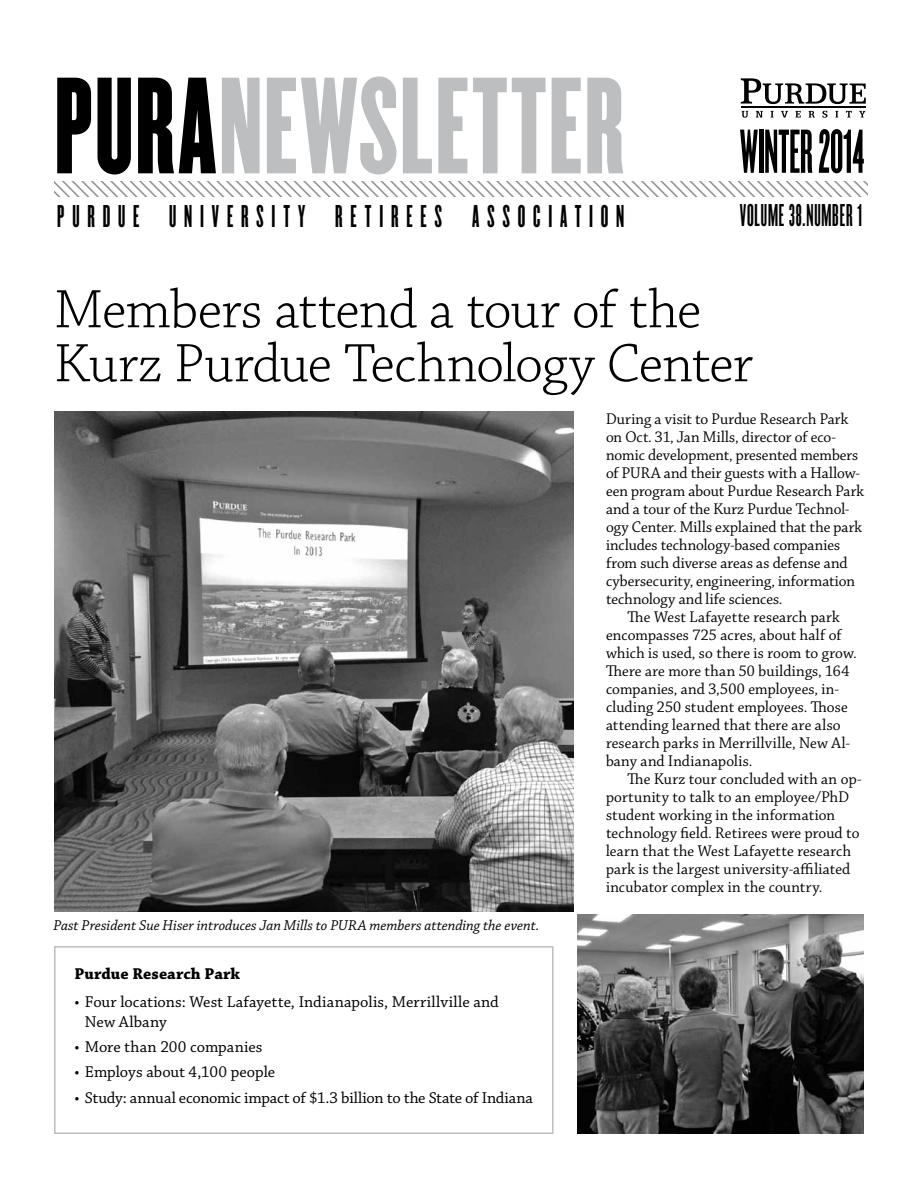
<style>
.page{position:relative;width:918px;height:1188px;background:#fff}
.page>*{position:absolute;margin:0;border:0;box-sizing:border-box;transform-origin:0 0}
.t1{font:119.55px "Champion HTF Featherweight";letter-spacing:.015em;color:#bcbec0}
.t2{font:300 57px/54px "Chaparral Pro";letter-spacing:-.015em;color:#000}
.t3{font:54px "Champion HTF Flyweight";letter-spacing:-.005em;color:#000}
.t4{font:27.45px "Champion HTF Bantamweight";letter-spacing:.285em;color:#000}
.t5{font:27.45px "Champion HTF Flyweight";letter-spacing:.03em;color:#000}
.t6{font:16.5px/18px "Chaparral Pro Subh";letter-spacing:.01em;color:#000}
.t7{font:16.5px/19.8px "Chaparral Pro";color:#000}
.t8{font:16.5px "Chaparral Pro";letter-spacing:-.02em;color:#000}
.t9{font:700 16.5px "Chaparral Pro";letter-spacing:.005em;color:#000}
.t10{font:italic 15px "Chaparral Pro";color:#000}
.s1{color:#000}
</style>
<div class="page">
<svg style="left:54px;top:181px;width:814px;height:16px"></svg>
<svg style="left:741px;top:78px;width:125px;height:26px"></svg>
<svg style="left:742px;top:111px;width:6px;height:7px"></svg>
<svg style="left:756px;top:111px;width:7px;height:6px"></svg>
<svg style="left:771px;top:111px;width:3px;height:6px"></svg>
<svg style="left:781px;top:111px;width:7px;height:7px"></svg>
<svg style="left:795px;top:111px;width:6px;height:6px"></svg>
<svg style="left:809px;top:111px;width:6px;height:6px"></svg>
<svg style="left:822px;top:111px;width:6px;height:7px"></svg>
<svg style="left:835px;top:111px;width:3px;height:6px"></svg>
<svg style="left:846px;top:111px;width:6px;height:6px"></svg>
<svg style="left:859px;top:111px;width:6px;height:6px"></svg>
<hr style="left:741px;top:106px;width:125px;height:2px;background:#000">
<img style="left:578px;top:915px;width:286px;height:219px">
<div style="left:54px;top:946px;width:500px;height:188px;border:2px solid #bcbec0"></div>
<img style="left:54px;top:412px;width:519px;height:500px">
<h1 class="t1" style="left:54px;top:50px;width:571px"><span class="s1">PURA</span>NEWSLETTER</h1>
<h3 class="t4" style="left:57px;top:199px;width:569px">PURDUE UNIVERSITY RETIREES ASSOCIATION</h3>
<h3 class="t3" style="left:740px;top:118px;width:126px">WINTER 2014</h3>
<h3 class="t5" style="left:740px;top:198px;width:124px">VOLUME 38.NUMBER 1</h3>
<h2 class="t2" style="left:54px;top:285px;width:700px">Members attend a tour of the<br>Kurz Purdue Technology Center</h2>
<p class="t10" style="left:53px;top:917px;width:488px">Past President Sue Hiser introduces Jan Mills to PURA members attending the event.</p>
<p class="t9" style="left:74px;top:964px;width:167px">Purdue Research Park</p>
<p class="t7" style="left:85px;top:993px;width:416px;text-indent:-10px">• Four locations: West Lafayette, Indianapolis, Merrillville and<br>New Albany</p>
<p class="t7" style="left:74px;top:1038px;width:190px">• More than 200 companies</p>
<p class="t7" style="left:74px;top:1063px;width:202px">• Employs about 4,100 people</p>
<p class="t8" style="left:74px;top:1088px;width:460px">• Study: annual economic impact of $1.3 billion to the State of Indiana</p>
<p class="t6" style="left:606px;top:410px;width:259px">During a visit to Purdue Research Park on Oct. 31, Jan Mills, director of eco&shy;nomic development, presented members of PURA and their guests with a Hallow&shy;een program about Purdue Research Park and a tour of the Kurz Purdue Technol&shy;ogy Center. Mills explained that the park includes technology-based companies from such diverse areas as defense and cybersecurity, engineering, information technology and life sciences.</p>
<p class="t6" style="left:606px;top:608px;width:252px;text-indent:22px">The West Lafayette research park encompasses 725 acres, about half of which is used, so there is room to grow.<br>There are more than 50 buildings, 164 companies, and 3,500 employees, in&shy;cluding 250 student employees. Those attending learned that there are also research parks in Merrillville, New Al&shy;bany and Indianapolis.</p>
<p class="t6" style="left:606px;top:770px;width:257px;text-indent:22px">The Kurz tour concluded with an op&shy;portunity to talk to an employee/PhD student working in the information technology field. Retirees were proud to learn that the West Lafayette research park is the largest university-affiliated incubator complex in the country.</p>
</div>
